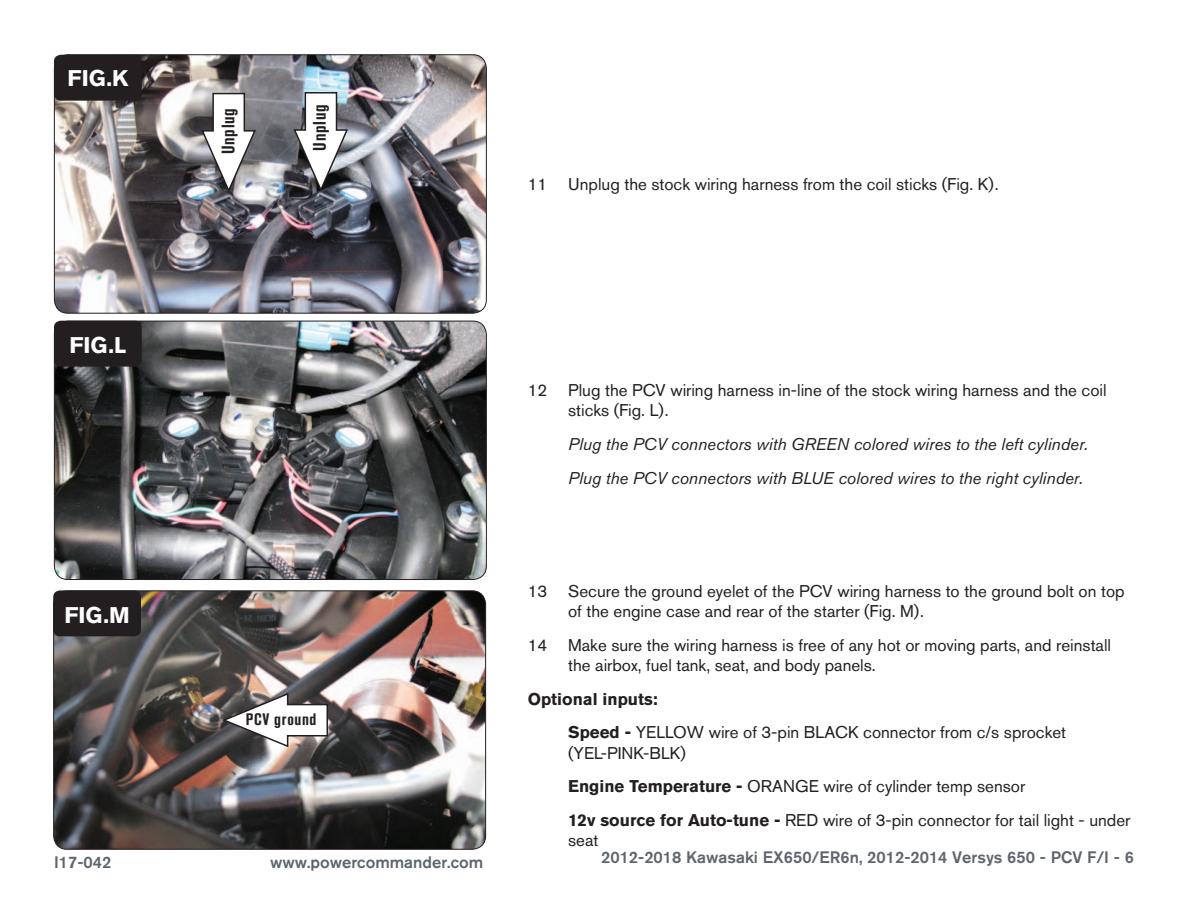
<style>
.page{position:relative;width:1188px;height:918px;background:#fff}
.page>*{position:absolute;margin:0;border:0;box-sizing:border-box;transform-origin:0 0}
.t1{font:700 22.5px "Akzidenz Grotesk BQ";color:#fff}
.Callouts{font:700 condensed 18px "Akzidenz Grotesk BQ";letter-spacing:.04em;color:#231f20}
.Bodycopy{font:16.8px/20.2px "Akzidenz Grotesk BQ";color:#231f20}
.Bodycopy-2{font:italic 16.8px "Akzidenz Grotesk BQ";color:#231f20}
.Bodycopy-3{font:700 16.8px "Akzidenz Grotesk BQ";color:#231f20}
.t2{font:500 16.5px "Akzidenz Grotesk BQ";color:#5e656c}
.Callouts-2{font:700 condensed 16.5px "Akzidenz Grotesk BQ";letter-spacing:.04em;color:#231f20}
.s1{font-weight:700}
</style>
<div class="page">
<img style="left:54px;top:321px;width:432px;height:259px">
<div style="left:54px;top:321px;width:433px;height:259px;border:1px solid #231f20;border-radius:14px"></div>
<img style="left:54px;top:591px;width:432px;height:257px">
<div style="left:53px;top:590px;width:433px;height:260px;border:1px solid #231f20;border-radius:14px"></div>
<img style="left:54px;top:55px;width:431px;height:257px">
<div style="left:54px;top:54px;width:433px;height:260px;border:1px solid #231f20;border-radius:14px"></div>
<div style="left:54px;top:55px;width:88px;height:46px;background:#231f20;border-radius:7px"></div>
<div style="left:54px;top:321px;width:88px;height:46px;background:#231f20;border-radius:7px"></div>
<div style="left:53px;top:590px;width:88px;height:46px;background:#231f20;border-radius:7px"></div>
<svg style="left:220px;top:692px;width:109px;height:56px"></svg>
<svg style="left:293px;top:91px;width:56px;height:103px"></svg>
<svg style="left:200px;top:92px;width:57px;height:102px"></svg>
<p class="t1" style="left:68px;top:65px;width:62px">FIG.K</p>
<p class="t1" style="left:70px;top:332px;width:58px">FIG.L</p>
<p class="Callouts" style="left:218px;top:154px;width:47px;rotate:-90deg">Unplug</p>
<p class="Callouts" style="left:309px;top:151px;width:47px;rotate:-90deg">Unplug</p>
<p class="t1" style="left:65px;top:602px;width:67px">FIG.M</p>
<p class="Callouts-2" style="left:246px;top:710px;width:72px">PCV ground</p>
<p class="Bodycopy" style="left:528px;top:174px;width:472px">11 Unplug the stock wiring harness from the coil sticks (Fig. K).</p>
<p class="Bodycopy" style="left:568px;top:380px;width:540px;text-indent:-40px">12 Plug the PCV wiring harness in-line of the stock wiring harness and the coil sticks (Fig. L).</p>
<p class="Bodycopy-2" style="left:568px;top:434px;width:522px">Plug the PCV connectors with GREEN colored wires to the left cylinder.</p>
<p class="Bodycopy-2" style="left:568px;top:468px;width:516px">Plug the PCV connectors with BLUE colored wires to the right cylinder.</p>
<p class="Bodycopy" style="left:568px;top:580px;width:558px;text-indent:-40px">13 Secure the ground eyelet of the PCV wiring harness to the ground bolt on top of the engine case and rear of the starter (Fig. M).</p>
<p class="Bodycopy" style="left:568px;top:634px;width:544px;text-indent:-40px">14 Make sure the wiring harness is free of any hot or moving parts, and reinstall the airbox, fuel tank, seat, and body panels.</p>
<p class="Bodycopy-3" style="left:528px;top:689px;width:132px">Optional inputs:</p>
<p class="Bodycopy" style="left:568px;top:722px;width:499px"><span class="s1">Speed -</span> YELLOW wire of 3-pin BLACK connector from c/s sprocket (YEL-PINK-BLK)</p>
<p class="Bodycopy" style="left:568px;top:776px;width:459px"><span class="s1">Engine Temperature -</span> ORANGE wire of cylinder temp sensor</p>
<p class="Bodycopy" style="left:568px;top:810px;width:564px"><span class="s1">12v source for Auto-tune -</span> RED wire of 3-pin connector for tail light - under seat</p>
<p class="t2" style="left:54px;top:852px;width:59px">I17-042</p>
<p class="t2" style="left:270px;top:852px;width:215px">www.powercommander.com</p>
<p class="t2" style="left:601px;top:847px;width:534px">2012-2018 Kawasaki EX650/ER6n, 2012-2014 Versys 650 - PCV F/I - 6</p>
</div>
